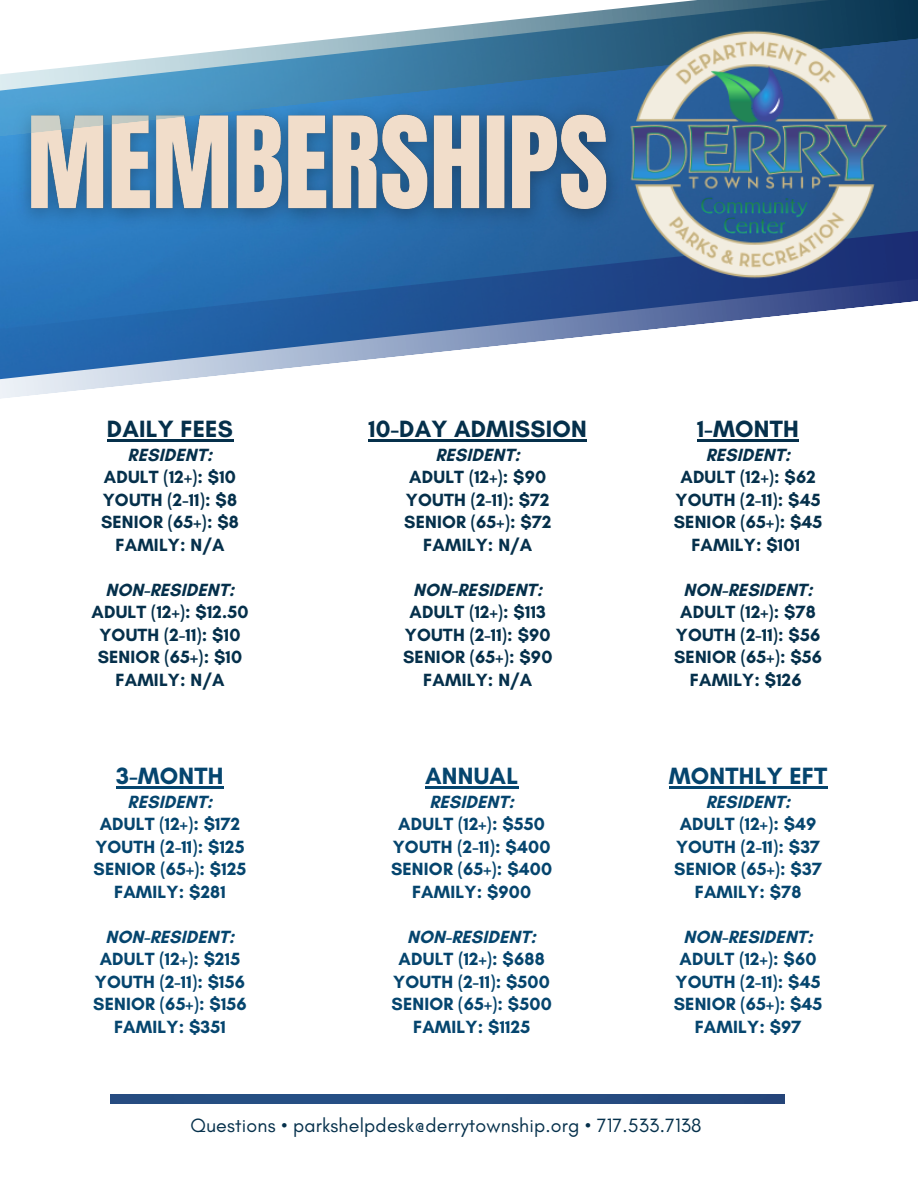
<style>
.page{position:relative;width:918px;height:1188px;background:#fff}
.page>*{position:absolute;margin:0;border:0;box-sizing:border-box;transform-origin:0 0}
.t1{font:700 24px "Glacial Indifference";letter-spacing:.01em;color:#05304b}
.t2{font:700 24px "Glacial Indifference";letter-spacing:.01em;color:#05456e}
.t3{font:19.65px "Glacial Indifference";letter-spacing:.01em;color:#05304b}
.t4{font:700 18px/22.5px "Glacial Indifference";letter-spacing:.01em;color:#05456e;text-align:center}
.t5{font:700 18px/22.5px "Glacial Indifference";letter-spacing:.01em;color:#05304b;text-align:center}
</style>
<div class="page">
<div style="left:111px;top:1095px;width:674px;height:9px;background:#264e82"></div>
<img style="left:1px;top:140px;width:624px;height:89px">
<hr style="left:107px;top:439px;width:126px;height:3px;background:#05304b">
<hr style="left:368px;top:439px;width:219px;height:3px;background:#05304b">
<hr style="left:697px;top:439px;width:102px;height:3px;background:#05304b">
<hr style="left:116px;top:786px;width:108px;height:2px;background:#05456e">
<hr style="left:425px;top:786px;width:93px;height:2px;background:#05456e">
<hr style="left:669px;top:786px;width:159px;height:2px;background:#05456e">
<svg style="left:0;top:229px;width:918px;height:170px"></svg>
<svg style="left:0;top:0;width:918px;height:140px"></svg>
<img style="left:625px;top:18px;width:268px;height:274px">
<h1 class="t1" style="left:107px;top:414px;width:128px">DAILY FEES</h1>
<p class="t5" style="left:101px;top:443px;width:139px">RESIDENT:<br>ADULT (12+): $10<br>YOUTH (2-11): $8<br>SENIOR (65+): $8<br>FAMILY: N/A</p>
<p class="t5" style="left:92px;top:578px;width:158px">NON-RESIDENT:<br>ADULT (12+): $12.50<br>YOUTH (2-11): $10<br>SENIOR (65+): $10<br>FAMILY: N/A</p>
<h1 class="t2" style="left:116px;top:761px;width:109px">3-MONTH</h1>
<p class="t4" style="left:94px;top:790px;width:154px">RESIDENT:<br>ADULT (12+): $172<br>YOUTH (2-11): $125<br>SENIOR (65+): $125<br>FAMILY: $281</p>
<p class="t4" style="left:93px;top:925px;width:155px">NON-RESIDENT:<br>ADULT (12+): $215<br>YOUTH (2-11): $156<br>SENIOR (65+): $156<br>FAMILY: $351</p>
<h1 class="t1" style="left:368px;top:414px;width:220px">10-DAY ADMISSION</h1>
<p class="t5" style="left:404px;top:443px;width:149px">RESIDENT:<br>ADULT (12+): $90<br>YOUTH (2-11): $72<br>SENIOR (65+): $72<br>FAMILY: N/A</p>
<p class="t5" style="left:403px;top:578px;width:151px">NON-RESIDENT:<br>ADULT (12+): $113<br>YOUTH (2-11): $90<br>SENIOR (65+): $90<br>FAMILY: N/A</p>
<h1 class="t2" style="left:425px;top:761px;width:95px">ANNUAL</h1>
<p class="t4" style="left:391px;top:790px;width:163px">RESIDENT:<br>ADULT (12+): $550<br>YOUTH (2-11): $400<br>SENIOR (65+): $400<br>FAMILY: $900</p>
<p class="t4" style="left:392px;top:925px;width:162px">NON-RESIDENT:<br>ADULT (12+): $688<br>YOUTH (2-11): $500<br>SENIOR (65+): $500<br>FAMILY: $1125</p>
<h1 class="t1" style="left:697px;top:414px;width:103px">1-MONTH</h1>
<p class="t5" style="left:674px;top:443px;width:150px">RESIDENT:<br>ADULT (12+): $62<br>YOUTH (2-11): $45<br>SENIOR (65+): $45<br>FAMILY: $101</p>
<p class="t5" style="left:674px;top:578px;width:150px">NON-RESIDENT:<br>ADULT (12+): $78<br>YOUTH (2-11): $56<br>SENIOR (65+): $56<br>FAMILY: $126</p>
<h1 class="t2" style="left:669px;top:761px;width:160px">MONTHLY EFT</h1>
<p class="t4" style="left:674px;top:790px;width:149px">RESIDENT:<br>ADULT (12+): $49<br>YOUTH (2-11): $37<br>SENIOR (65+): $37<br>FAMILY: $78</p>
<p class="t4" style="left:674px;top:925px;width:150px">NON-RESIDENT:<br>ADULT (12+): $60<br>YOUTH (2-11): $45<br>SENIOR (65+): $45<br>FAMILY: $97</p>
<p class="t3" style="left:191px;top:1114px;width:513px">Questions • parkshelpdesk@derrytownship.org • 717.533.7138</p>
</div>
